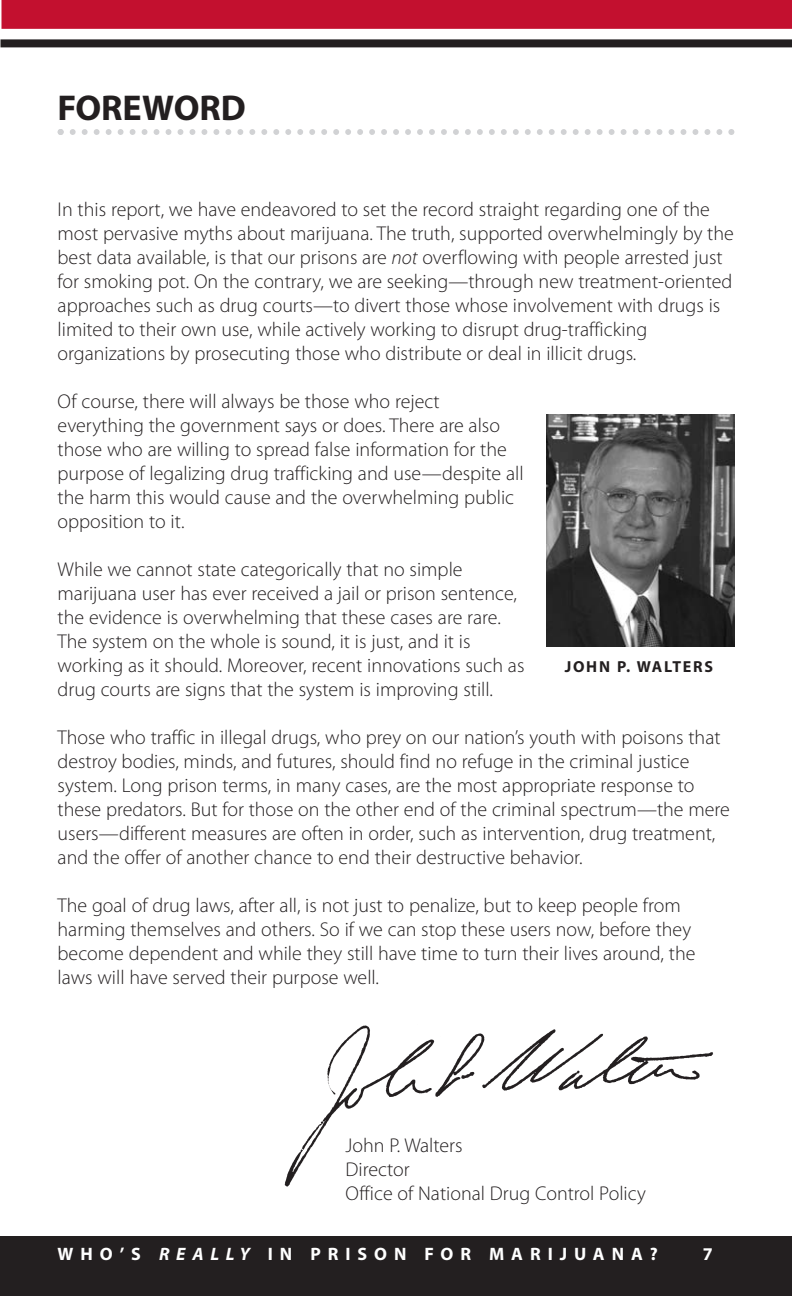
<style>
.page{position:relative;width:792px;height:1296px;background:#fff}
.page>*{position:absolute;margin:0;border:0;box-sizing:border-box;transform-origin:0 0}
.t1{font:700 36px "Myriad Pro";color:#231f20}
.t2{font:300 20px/24px "Myriad Pro";color:#231f20}
.t3{font:700 18px "Myriad Pro";letter-spacing:.39em;color:#fff}
.t4{font:700 16px "Myriad Pro";letter-spacing:.11em;color:#231f20}
.s1{font-style:italic}
</style>
<div class="page">
<div style="left:2px;top:0;width:790px;height:29px;background:#c3102f"></div>
<div style="left:0;top:39px;width:792px;height:8px;background:#231f20"></div>
<svg style="left:58px;top:129px;width:676px;height:6px"></svg>
<img style="left:546px;top:414px;width:188px;height:232px">
<img style="left:284px;top:1025px;width:429px;height:162px">
<div style="left:0;top:1236px;width:792px;height:60px;background:#231f20"></div>
<h3 class="t1" style="left:58px;top:94px;width:190px">FOREWORD</h3>
<p class="t2" style="left:58px;top:199px;width:678px">In this report, we have endeavored to set the record straight regarding one of the most pervasive myths about marijuana. The truth, supported overwhelmingly by the best data available, is that our prisons are <span class="s1">not</span> overflowing with people arrested just for smoking pot. On the contrary, we are seeking—through new treatment-oriented approaches such as drug courts—to divert those whose involvement with drugs is limited to their own use, while actively working to disrupt drug-trafficking organizations by prosecuting those who distribute or deal in illicit drugs.</p>
<p class="t2" style="left:58px;top:391px;width:467px">Of course, there will always be those who reject everything the government says or does. There are also those who are willing to spread false information for the purpose of legalizing drug trafficking and use—despite all the harm this would cause and the overwhelming public opposition to it.</p>
<p class="t2" style="left:58px;top:559px;width:468px">While we cannot state categorically that no simple marijuana user has ever received a jail or prison sentence, the evidence is overwhelming that these cases are rare.<br>The system on the whole is sound, it is just, and it is working as it should. Moreover, recent innovations such as</p>
<p class="t4" style="left:565px;top:661px;width:150px">JOHN P. WALTERS</p>
<p class="t2" style="left:58px;top:679px;width:437px">drug courts are signs that the system is improving still.</p>
<p class="t2" style="left:58px;top:727px;width:674px">Those who traffic in illegal drugs, who prey on our nation’s youth with poisons that destroy bodies, minds, and futures, should find no refuge in the criminal justice system. Long prison terms, in many cases, are the most appropriate response to these predators. But for those on the other end of the criminal spectrum—the mere users—different measures are often in order, such as intervention, drug treatment, and the offer of another chance to end their destructive behavior.</p>
<p class="t2" style="left:58px;top:895px;width:639px">The goal of drug laws, after all, is not just to penalize, but to keep people from harming themselves and others. So if we can stop these users now, before they become dependent and while they still have time to turn their lives around, the laws will have served their purpose well.</p>
<p class="t2" style="left:346px;top:1135px;width:119px">John P. Walters<br>Director</p>
<p class="t2" style="left:346px;top:1183px;width:302px">Office of National Drug Control Policy</p>
<p class="t3" style="left:58px;top:1247px;width:602px">WHO’S <span class="s1">REALLY</span> IN PRISON FOR MARIJUANA?</p>
<p class="t3" style="left:703px;top:1247px;width:11px">7</p>
</div>
